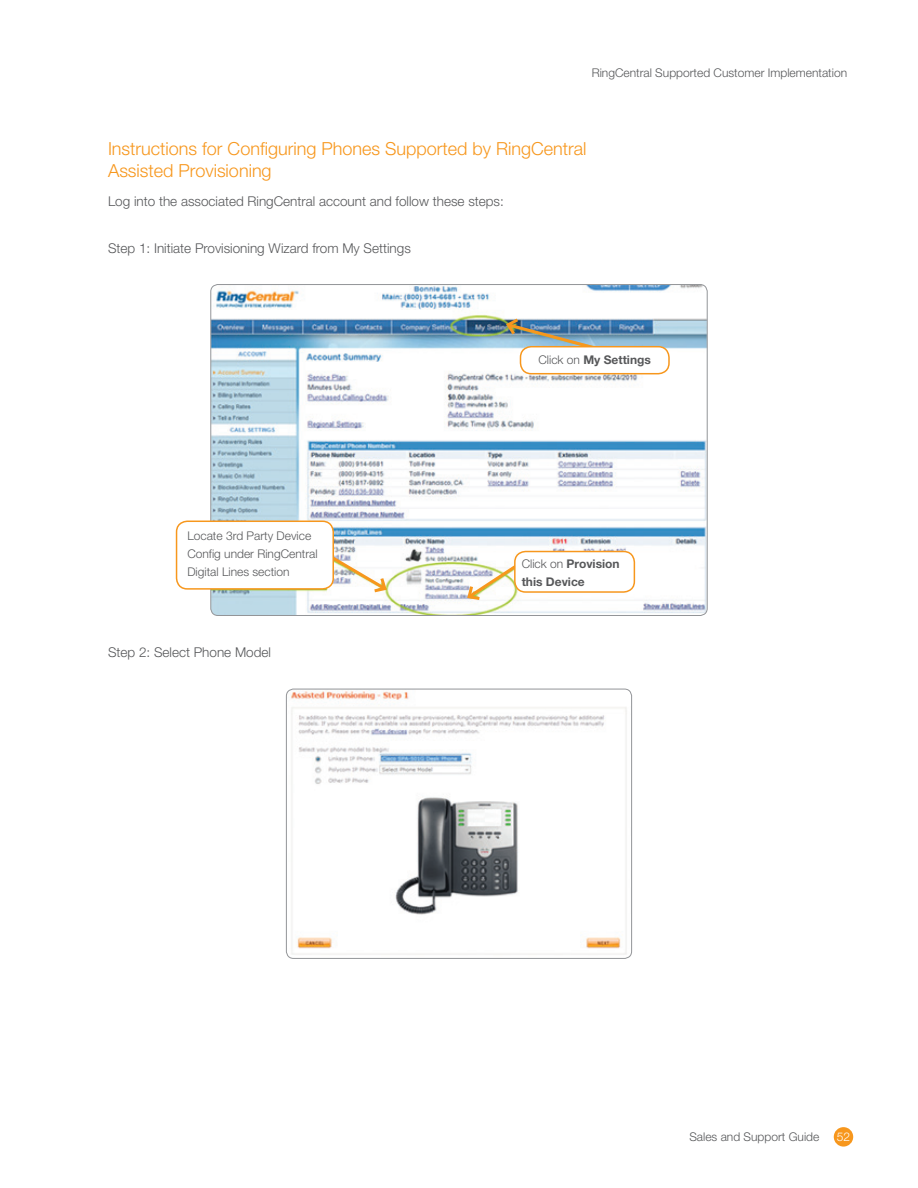
<style>
.page{position:relative;width:918px;height:1188px;background:#fff}
.page>*{position:absolute;margin:0;border:0;box-sizing:border-box;transform-origin:0 0}
.t1{font:300 18px/21.6px "Helvetica Neue";color:#f7971d}
.Header_3__Orange{font:300 13.5px "Helvetica Neue";color:#57585a}
.Body{font:300 13.5px "Helvetica Neue";color:#57585a}
.Table{font:300 12px/18px "Helvetica Neue";color:#57585a}
.Table-2{font:700 12px "Helvetica Neue";color:#57585a}
.Page_title{font:300 12px "Helvetica Neue";color:#57585a}
.t2{font:300 12px "Helvetica Neue";color:#fff}
.s1{font-weight:300}
</style>
<div class="page">
<div style="left:834px;top:1127px;width:19px;height:20px;background:#f7971d;border-radius:50%"></div>
<img style="left:211px;top:285px;width:496px;height:330px">
<img style="left:286px;top:689px;width:346px;height:269px">
<div style="left:286px;top:689px;width:346px;height:270px;border:1px solid #939598;border-radius:7px"></div>
<svg style="left:311px;top:543px;width:78px;height:51px"></svg>
<div style="left:177px;top:521px;width:156px;height:68px;background:#fff;border-radius:11px"></div>
<div style="left:176px;top:521px;width:158px;height:69px;border:2px solid #f7971d;border-radius:11px"></div>
<svg style="left:465px;top:552px;width:70px;height:50px"></svg>
<div style="left:515px;top:552px;width:119px;height:40px;background:#fff;border-radius:11px"></div>
<div style="left:514px;top:551px;width:121px;height:42px;border:2px solid #f7971d;border-radius:11px"></div>
<img style="left:504px;top:316px;width:105px;height:38px">
<div style="left:521px;top:347px;width:148px;height:27px;background:#fff;border-radius:11px"></div>
<div style="left:520px;top:346px;width:150px;height:28px;border:2px solid #f7971d;border-radius:11px"></div>
<p class="Page_title" style="left:592px;top:65px;width:257px">RingCentral Supported Customer Implementation</p>
<p class="t1" style="left:108px;top:138px;width:480px">Instructions for Configuring Phones Supported by RingCentral<br>Assisted Provisioning</p>
<p class="Body" style="left:108px;top:193px;width:397px">Log into the associated RingCentral account and follow these steps:</p>
<p class="Header_3__Orange" style="left:108px;top:239px;width:304px">Step 1: Initiate Provisioning Wizard from My Settings</p>
<p class="Table" style="left:187px;top:527px;width:132px">Locate 3rd Party Device<br>Config under RingCentral<br>Digital Lines section</p>
<p class="Header_3__Orange" style="left:108px;top:644px;width:165px">Step 2: Select Phone Model</p>
<p class="Table-2" style="left:539px;top:353px;width:114px"><span class="s1">Click on</span> My Settings</p>
<p class="Table-2" style="left:522px;top:556px;width:100px"><span class="s1">Click on</span> Provision</p>
<p class="Table-2" style="left:522px;top:574px;width:65px">this Device</p>
<p class="Table" style="left:689px;top:1128px;width:132px">Sales and Support Guide</p>
<p class="t2" style="left:837px;top:1130px;width:15px">52</p>
</div>
